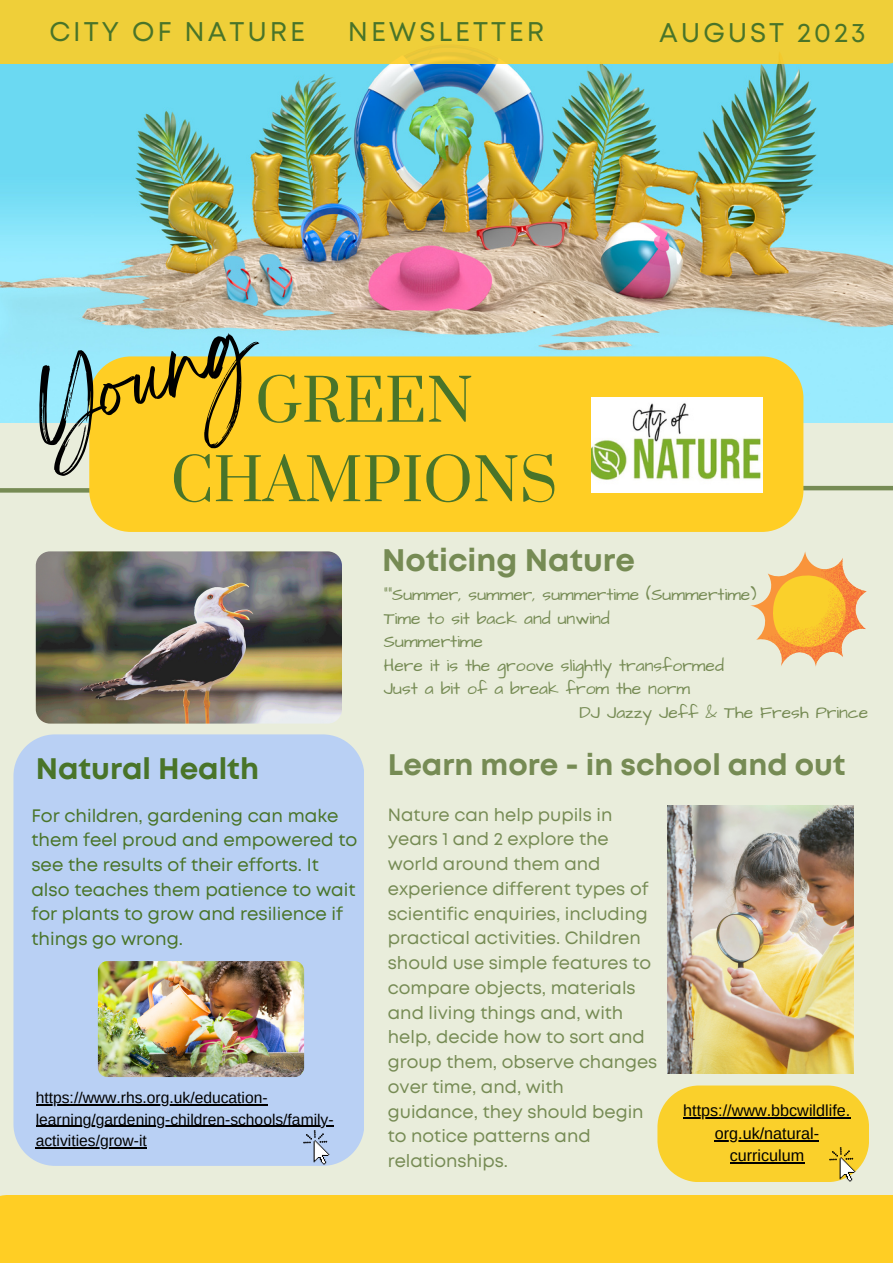
<style>
.page{position:relative;width:893px;height:1264px;background:#fff}
.page>*{position:absolute;margin:0;border:0;box-sizing:border-box;transform-origin:0 0}
.t1{font:76.35px "Breathing";color:#000}
.t2{font:57.3px/79.3px "Prata";color:#497429;text-align:center}
.t3{font:700 31.2px "Mont";color:#768b54}
.t4{font:700 29.7px "Mont";color:#768b54}
.t5{font:700 29.7px "Mont";color:#497429}
.t6{font:27px "Mont";letter-spacing:.11em;color:#497429}
.t7{font:18px/24.8px "Mont";color:#497429}
.t8{font:17.7px/24.8px "Mont";color:#768b54}
.t9{font:17.4px "Architects Daughter";color:#768b54}
.t10{font:16.2px/22.5px "Arimo";color:#000;text-align:center}
.t11{font:15.6px/21.3px "Arimo";color:#000}
</style>
<div class="page">
<div style="left:0;top:0;width:892px;height:1262px;background:#e9eddb"></div>
<img style="left:0;top:64px;width:892px;height:358px">
<svg style="left:0;top:488px;width:89px;height:4px"></svg>
<hr style="left:749px;top:486px;width:143px;height:4px;background:#768b54">
<div style="left:89px;top:356px;width:714px;height:176px;background:#ffce24"></div>
<div style="left:0;top:1194px;width:892px;height:68px;background:#ffce24"></div>
<div style="left:0;top:0;width:892px;height:64px;background:#efcf39"></div>
<img style="left:36px;top:551px;width:306px;height:172px;border-radius:14px">
<div style="left:13px;top:734px;width:351px;height:431px;background:#b9d0f4"></div>
<img style="left:591px;top:398px;width:171px;height:94px">
<img style="left:303px;top:1130px;width:47px;height:36px">
<svg style="left:750px;top:551px;width:116px;height:116px"></svg>
<img style="left:667px;top:805px;width:186px;height:268px">
<img style="left:98px;top:961px;width:206px;height:116px;border-radius:10px">
<svg style="left:657px;top:1085px;width:211px;height:96px;background:#f4ce35"></svg>
<hr style="left:36px;top:1104px;width:231px;height:1px;background:#000">
<hr style="left:36px;top:1125px;width:297px;height:1px;background:#000">
<hr style="left:36px;top:1146px;width:111px;height:2px;background:#000">
<hr style="left:683px;top:1117px;width:167px;height:1px;background:#000">
<hr style="left:714px;top:1139px;width:105px;height:2px;background:#000">
<hr style="left:729px;top:1162px;width:75px;height:1px;background:#000">
<img style="left:829px;top:1147px;width:47px;height:48px">
<p class="t6" style="left:49px;top:22px;width:257px">CITY OF NATURE</p>
<p class="t6" style="left:348px;top:22px;width:198px">NEWSLETTER</p>
<p class="t6" style="left:659px;top:22px;width:208px">AUGUST 2023</p>
<p class="t1" style="left:26px;top:397px;width:233px;rotate:-21deg">Young</p>
<p class="t2" style="left:171px;top:364px;width:388px">GREEN<br>CHAMPIONS</p>
<p class="t3" style="left:382px;top:548px;width:254px">Noticing Nature</p>
<p class="t9" style="left:384px;top:582px;width:374px">""Summer, summer, summertime (Summertime)</p>
<p class="t9" style="left:384px;top:606px;width:227px">Time to sit back and unwind</p>
<p class="t9" style="left:384px;top:630px;width:100px">Summertime</p>
<p class="t9" style="left:384px;top:653px;width:341px">Here it is the groove slightly transformed</p>
<p class="t9" style="left:384px;top:677px;width:307px">Just a bit of a break from the norm</p>
<p class="t9" style="left:579px;top:700px;width:290px">DJ Jazzy Jeff &amp; The Fresh Prince</p>
<p class="t5" style="left:36px;top:757px;width:225px">Natural Health</p>
<p class="t4" style="left:388px;top:753px;width:459px">Learn more - in school and out</p>
<p class="t7" style="left:31px;top:804px;width:327px">For children, gardening can make them feel proud and empowered to see the results of their efforts. It also teaches them patience to wait for plants to grow and resilience if things go wrong.</p>
<p class="t11" style="left:36px;top:1087px;width:299px">https://www.rhs.org.uk/education&shy;learning/gardening-children-schools/family&shy;activities/grow-it</p>
<p class="t8" style="left:388px;top:803px;width:271px">Nature can help pupils in years 1 and 2 explore the world around them and experience different types of scientific enquiries, including practical activities. Children should use simple features to compare objects, materials and living things and, with help, decide how to sort and group them, observe changes over time, and, with guidance, they should begin to notice patterns and relationships.</p>
<p class="t10" style="left:683px;top:1099px;width:169px">https://www.bbcwildlife. org.uk/natural&shy;curriculum</p>
</div>
